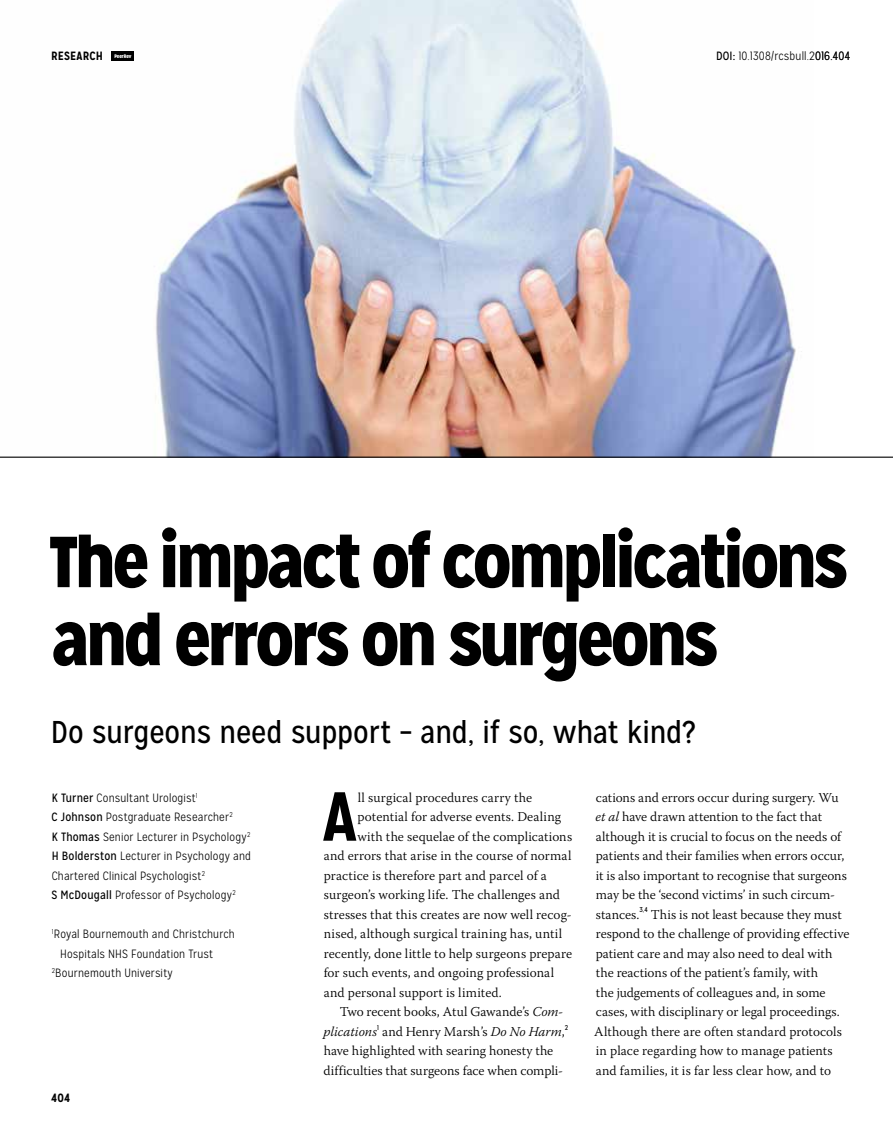
<style>
.page{position:relative;width:893px;height:1127px;background:#fff}
.page>*{position:absolute;margin:0;border:0;box-sizing:border-box;transform-origin:0 0}
.t1{font:900 72px/78px "Mission Gothic";letter-spacing:-.025em;color:#000}
.t2{font:700 69.15px "Mission Gothic";color:#000}
.t3{font:31.5px "Mission Gothic";letter-spacing:-.01em;color:#000}
.t4{font:300 13.5px/19.5px "Warnock Pro";letter-spacing:.005em;color:#000}
.t5{font:300 13.5px "Warnock Pro";letter-spacing:.025em;color:#000}
.t6{font:italic 300 13.5px "Warnock Pro";color:#000}
.t7{font:300 12px/19.5px "Mission Gothic";letter-spacing:.015em;color:#000}
.t8{font:700 12px "Mission Gothic";letter-spacing:.01em;color:#000}
.t9{font:7.05px "Mission Gothic";color:#000}
.t10{font:900 5.1px "Mission Gothic";color:#fff}
.s1{font-weight:400}
.s2{font-style:italic}
.s3{font-style:normal}
</style>
<div class="page">
<img style="left:0;top:0;width:813px;height:457px">
<hr style="left:0;top:457px;width:893px;height:1px;background:#000">
<div style="left:111px;top:51px;width:22px;height:9px;background:#000"></div>
<p class="t8" style="left:51px;top:48px;width:54px">RESEARCH</p>
<p class="t10" style="left:114px;top:52px;width:19px">PeerRev</p>
<p class="t7" style="left:716px;top:46px;width:135px"><span class="s1">DOI:</span> 10.1308/rcsbull.2016.404</p>
<h1 class="t1" style="left:49px;top:523px;width:800px">The impact of complications and errors on surgeons</h1>
<h3 class="t3" style="left:51px;top:713px;width:646px">Do surgeons need support – and, if so, what kind?</h3>
<p class="t7" style="left:52px;top:788px;width:201px"><span class="s1">K Turner</span> Consultant Urologist<sup>1<br></sup><span class="s1">C Johnson</span> Postgraduate Researcher<sup>2<br></sup><span class="s1">K Thomas</span> Senior Lecturer in Psychology<sup>2<br></sup><span class="s1">H Bolderston</span> Lecturer in Psychology and Chartered Clinical Psychologist<sup>2<br></sup><span class="s1">S McDougall</span> Professor of Psychology<sup>2</sup></p>
<p class="t7" style="left:52px;top:924px;width:184px"><sup>1</sup>Royal Bournemouth and Christchurch</p>
<p class="t7" style="left:60px;top:944px;width:155px">Hospitals NHS Foundation Trust</p>
<p class="t7" style="left:52px;top:963px;width:123px"><sup>2</sup>Bournemouth University</p>
<p class="t8" style="left:51px;top:1090px;width:21px">404</p>
<h2 class="t2" style="left:322px;top:773px;width:36px">A</h2>
<p class="t4" style="left:358px;top:787px;width:176px">ll surgical procedures carry the</p>
<p class="t4" style="left:358px;top:807px;width:205px">potential for adverse events. Dealing</p>
<p class="t4" style="left:357px;top:826px;width:216px">with the sequelae of the complications</p>
<p class="t4" style="left:324px;top:846px;width:249px">and errors that arise in the course of normal</p>
<p class="t4" style="left:324px;top:865px;width:225px">practice is therefore part and parcel of a</p>
<p class="t4" style="left:324px;top:885px;width:238px">surgeon’s working life. The challenges and</p>
<p class="t4" style="left:324px;top:904px;width:250px">stresses that this creates are now well recog-</p>
<p class="t5" style="left:324px;top:925px;width:240px">nised, although surgical training has, until</p>
<p class="t4" style="left:324px;top:943px;width:250px">recently, done little to help surgeons prepare</p>
<p class="t4" style="left:324px;top:963px;width:232px">for such events, and ongoing professional</p>
<p class="t4" style="left:324px;top:982px;width:180px">and personal support is limited.</p>
<p class="t4" style="left:340px;top:1002px;width:225px">Two recent books, Atul Gawande’s <span class="s2">Com-</span></p>
<p class="t6" style="left:324px;top:1023px;width:243px">plications <span class="s3">and Henry Marsh’s</span> Do No Harm<span class="s3">,</span></p>
<p class="t9" style="left:377px;top:1023px;width:3px">1</p>
<p class="t9" style="left:565px;top:1023px;width:5px">2</p>
<p class="t4" style="left:324px;top:1041px;width:241px">have highlighted with searing honesty the difficulties that surgeons face when compli-</p>
<p class="t4" style="left:596px;top:787px;width:253px">cations and errors occur during surgery. Wu <span class="s2">et al</span> have drawn attention to the fact that although it is crucial to focus on the needs of patients and their families when errors occur, it is also important to recognise that surgeons may be the ‘second victims’ in such circum&shy;stances.</p>
<p class="t9" style="left:639px;top:906px;width:10px">3,4</p>
<p class="t4" style="left:594px;top:904px;width:257px;text-indent:57px">This is not least because they must respond to the challenge of providing effective patient care and may also need to deal with the reactions of the patient’s family, with<br>the judgements of colleagues and, in some cases, with disciplinary or legal proceedings.<br>Although there are often standard protocols in place regarding how to manage patients and families, it is far less clear how, and to</p>
</div>
